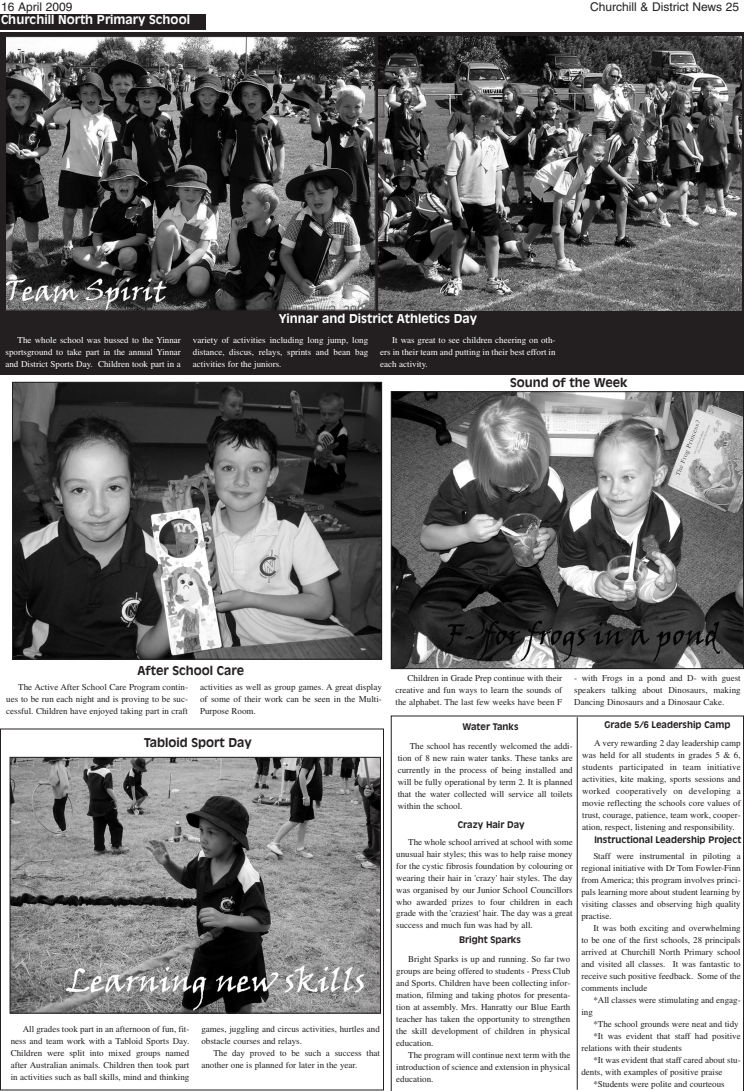
<style>
.page{position:relative;width:744px;height:1091px;background:#fff}
.page>*{position:absolute;margin:0;border:0;box-sizing:border-box;transform-origin:0 0}
.t1{font:700 12px "Antique Olive";color:#fff}
.t2{font:700 12px "Antique Olive";color:#231f20}
.t3{font:12px "Helvetica";color:#231f20}
.t4{font:9px/12px "Times";color:#231f20;text-align:justify}
.t5{font:9px/12px "Times";color:#fff;text-align:justify}
.t6{font:700 9px "Antique Olive";color:#231f20}
.s1{font-family:"Antique Olive";font-weight:700}
</style>
<div class="page">
<div style="left:0;top:32px;width:744px;height:343px;background:#231f20"></div>
<img style="left:7px;top:38px;width:367px;height:271px">
<div style="left:5px;top:36px;width:371px;height:275px;border:1px solid #231f20"></div>
<img style="left:393px;top:393px;width:349px;height:274px">
<div style="left:391px;top:391px;width:353px;height:278px;border:1px solid #231f20"></div>
<img style="left:379px;top:37px;width:363px;height:273px">
<img style="left:12px;top:759px;width:367px;height:253px">
<div style="left:10px;top:757px;width:371px;height:257px;border:1px solid #231f20"></div>
<img style="left:14px;top:384px;width:366px;height:274px">
<div style="left:12px;top:382px;width:370px;height:278px;border:1px solid #231f20"></div>
<div style="left:0;top:14px;width:205px;height:16px;background:#231f20"></div>
<div style="left:0;top:728px;width:384px;height:362px;border:1px solid #231f20"></div>
<svg style="left:391px;top:716px;width:353px;height:375px"></svg>
<hr style="left:577px;top:717px;width:1px;height:373px;background:#231f20">
<p class="t3" style="left:1px;top:2px;width:73px">16 April 2009</p>
<p class="t3" style="left:590px;top:2px;width:151px">Churchill &amp; District News 25</p>
<p class="t1" style="left:1px;top:15px;width:191px">Churchill North Primary School</p>
<p class="t1" style="left:279px;top:314px;width:200px">Yinnar and District Athletics Day</p>
<p class="t5" style="left:6px;top:335px;width:177px;text-indent:12px">The whole school was bussed to the Yinnar sportsground to take part in the annual Yinnar and District Sports Day. Children took part in a</p>
<p class="t5" style="left:193px;top:335px;width:177px">variety of activities including long jump, long distance, discus, relays, sprints and bean bag activities for the juniors.</p>
<p class="t5" style="left:380px;top:335px;width:177px;text-indent:12px">It was great to see children cheering on oth&shy;ers in their team and putting in their best effort in each activity.</p>
<p class="t2" style="left:510px;top:378px;width:119px">Sound of the Week</p>
<p class="t2" style="left:137px;top:666px;width:108px">After School Care</p>
<p class="t4" style="left:6px;top:682px;width:183px;text-indent:12px">The Active After School Care Program contin&shy;ues to be run each night and is proving to be suc&shy;cessful. Children have enjoyed taking part in craft</p>
<p class="t4" style="left:200px;top:682px;width:183px">activities as well as group games. A great display of some of their work can be seen in the Multi-Purpose Room.</p>
<p class="t2" style="left:144px;top:738px;width:109px">Tabloid Sport Day</p>
<p class="t4" style="left:11px;top:1024px;width:180px;text-indent:12px">All grades took part in an afternoon of fun, fit&shy;ness and team work with a Tabloid Sports Day.<br>Children were split into mixed groups named after Australian animals. Children then took part in activities such as ball skills, mind and thinking</p>
<p class="t4" style="left:201px;top:1024px;width:180px">games, juggling and circus activities, hurtles and</p>
<p class="t4" style="left:201px;top:1036px;width:102px">obstacle courses and relays.</p>
<p class="t4" style="left:213px;top:1048px;width:168px">The day proved to be such a success that</p>
<p class="t4" style="left:201px;top:1060px;width:157px">another one is planned for later in the year.</p>
<p class="t4" style="left:396px;top:673px;width:168px;text-indent:12px">Children in Grade Prep continue with their creative and fun ways to learn the sounds of the alphabet. The last few weeks have been F</p>
<p class="t4" style="left:574px;top:673px;width:168px">- with Frogs in a pond and D- with guest speakers talking about Dinosaurs, making Dancing Dinosaurs and a Dinosaur Cake.</p>
<p class="t4" style="left:410px;top:718px;width:164px;line-height:19.3px;text-align:center"><span class="s1">Water Tanks<br></span>The school has recently welcomed the addi-</p>
<p class="t4" style="left:398px;top:753px;width:177px">tion of 8 new rain water tanks. These tanks are currently in the process of being installed and will be fully operational by term 2. It is planned that the water collected will service all toilets within the school.</p>
<p class="t4" style="left:408px;top:817px;width:166px;line-height:17.1px;text-align:center"><span class="s1">Crazy Hair Day<br></span>The whole school arrived at school with some</p>
<p class="t4" style="left:396px;top:849px;width:178px">unusual hair styles; this was to help raise money for the cystic fibrosis foundation by colouring or wearing their hair in 'crazy' hair styles. The day was organised by our Junior School Councillors who awarded prizes to four children in each grade with the 'craziest' hair. The day was a great success and much fun was had by all.</p>
<p class="t4" style="left:408px;top:932px;width:164px;line-height:18.6px;text-align:center"><span class="s1">Bright Sparks<br></span>Bright Sparks is up and running. So far two</p>
<p class="t4" style="left:396px;top:966px;width:176px">groups are being offered to students - Press Club</p>
<p class="t4" style="left:396px;top:978px;width:176px">and Sports. Children have been collecting infor-</p>
<p class="t4" style="left:396px;top:990px;width:176px">mation, filming and taking photos for presenta-</p>
<p class="t4" style="left:396px;top:1002px;width:176px">tion at assembly. Mrs. Hanratty our Blue Earth</p>
<p class="t4" style="left:396px;top:1014px;width:176px">teacher has taken the opportunity to strengthen</p>
<p class="t4" style="left:396px;top:1026px;width:176px">the skill development of children in physical</p>
<p class="t4" style="left:396px;top:1038px;width:39px">education.</p>
<p class="t4" style="left:408px;top:1050px;width:164px">The program will continue next term with the</p>
<p class="t4" style="left:396px;top:1061px;width:176px">introduction of science and extension in physical</p>
<p class="t4" style="left:396px;top:1073px;width:39px">education.</p>
<p class="t4" style="left:594px;top:717px;width:148px;line-height:18.1px;text-align:center"><span class="s1">Grade 5/6 Leadership Camp<br></span>A very rewarding 2 day leadership camp</p>
<p class="t4" style="left:582px;top:750px;width:160px">was held for all students in grades 5 &amp; 6, students participated in team initiative activities, kite making, sports sessions and worked cooperatively on developing a movie reflecting the schools core values of trust, courage, patience, team work, cooper&shy;ation, respect, listening and responsibility.</p>
<p class="t6" style="left:594px;top:836px;width:148px">Instructional Leadership Project</p>
<p class="t4" style="left:593px;top:851px;width:149px">Staff were instrumental in piloting a</p>
<p class="t4" style="left:581px;top:863px;width:161px">regional initiative with Dr Tom Fowler-Finn</p>
<p class="t4" style="left:581px;top:875px;width:161px">from America; this program involves princi-</p>
<p class="t4" style="left:581px;top:887px;width:161px">pals learning more about student learning by</p>
<p class="t4" style="left:581px;top:899px;width:161px">visiting classes and observing high quality</p>
<p class="t4" style="left:581px;top:911px;width:32px">practise.</p>
<p class="t4" style="left:593px;top:923px;width:149px">It was both exciting and overwhelming</p>
<p class="t4" style="left:581px;top:935px;width:161px">to be one of the first schools, 28 principals</p>
<p class="t4" style="left:581px;top:947px;width:161px">arrived at Churchill North Primary school</p>
<p class="t4" style="left:581px;top:959px;width:161px">and visited all classes. It was fantastic to</p>
<p class="t4" style="left:581px;top:971px;width:161px">receive such positive feedback. Some of the</p>
<p class="t4" style="left:581px;top:983px;width:67px">comments include</p>
<p class="t4" style="left:593px;top:995px;width:149px">*All classes were stimulating and engag-</p>
<p class="t4" style="left:581px;top:1007px;width:13px">ing</p>
<p class="t4" style="left:593px;top:1019px;width:147px">*The school grounds were neat and tidy</p>
<p class="t4" style="left:593px;top:1031px;width:149px">*It was evident that staff had positive</p>
<p class="t4" style="left:581px;top:1043px;width:102px">relations with their students</p>
<p class="t4" style="left:593px;top:1054px;width:149px">*It was evident that staff cared about stu-</p>
<p class="t4" style="left:581px;top:1066px;width:143px">dents, with examples of positive praise</p>
<p class="t4" style="left:593px;top:1078px;width:133px">*Students were polite and courteous</p>
</div>
